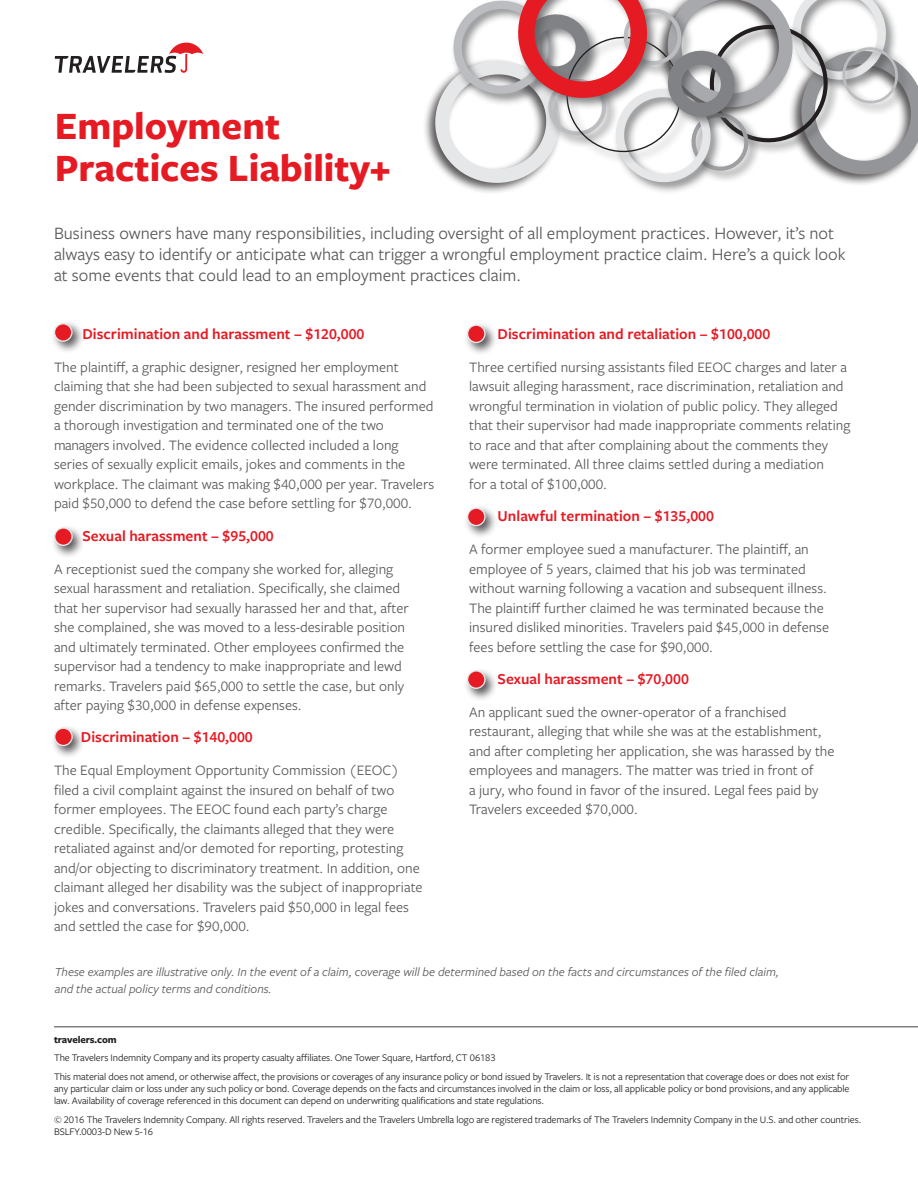
<style>
.page{position:relative;width:918px;height:1188px;background:#fff}
.page>*{position:absolute;margin:0;border:0;box-sizing:border-box;transform-origin:0 0}
.t1{font:700 40.2px/42px "Freight Sans Pro";color:#e51a23}
.Body_copy{font:18px/21px "Freight Sans Pro";color:#57585a}
.Body_copy-2{font:600 15.75px "Freight Sans Pro";color:#e51a23}
.Body_copy-3{font:15px/19.5px "Freight Sans Pro";color:#57585a}
.Body_copy-4{font:italic 12.75px/16.5px "Freight Sans Pro";color:#57585a}
.Disclaimer{font:10.5px/12px "Freight Sans Pro";letter-spacing:-.01em;color:#231f20;text-align:justify}
.Disclaimer-2{font:700 10.5px "Freight Sans Pro";letter-spacing:-.01em;color:#231f20}
</style>
<div class="page">
<svg style="left:55px;top:43px;width:148px;height:30px"></svg>
<hr style="left:54px;top:1026px;width:864px;height:1px;background:#57585a">
<div style="left:422px;top:57px;width:140px;height:138px;background:#231f20;opacity:.75"></div>
<div style="left:612px;top:86px;width:111px;height:109px;background:#57585a;opacity:.75"></div>
<svg style="left:436px;top:0;width:482px;height:186px"></svg>
<div style="left:51px;top:320px;width:34px;height:34px;background:#231f20;opacity:.75"></div>
<div style="left:54px;top:324px;width:18px;height:17px;background:#e51a23;border-radius:50%"></div>
<div style="left:54px;top:323px;width:19px;height:19px;border:1px solid #e6e7e9;border-radius:50%"></div>
<div style="left:51px;top:524px;width:34px;height:34px;background:#231f20;opacity:.75"></div>
<div style="left:55px;top:528px;width:17px;height:17px;background:#e51a23;border-radius:50%"></div>
<div style="left:54px;top:527px;width:19px;height:19px;border:1px solid #e6e7e9;border-radius:50%"></div>
<div style="left:51px;top:725px;width:34px;height:34px;background:#231f20;opacity:.75"></div>
<div style="left:55px;top:728px;width:17px;height:18px;background:#e51a23;border-radius:50%"></div>
<div style="left:54px;top:727px;width:19px;height:19px;border:1px solid #e6e7e9;border-radius:50%"></div>
<div style="left:464px;top:321px;width:34px;height:35px;background:#231f20;opacity:.75"></div>
<div style="left:468px;top:325px;width:17px;height:18px;background:#e51a23;border-radius:50%"></div>
<div style="left:467px;top:324px;width:19px;height:19px;border:1px solid #e6e7e9;border-radius:50%"></div>
<div style="left:464px;top:505px;width:34px;height:34px;background:#231f20;opacity:.75"></div>
<div style="left:468px;top:508px;width:17px;height:18px;background:#e51a23;border-radius:50%"></div>
<div style="left:467px;top:507px;width:19px;height:19px;border:1px solid #e6e7e9;border-radius:50%"></div>
<div style="left:464px;top:667px;width:34px;height:34px;background:#231f20;opacity:.75"></div>
<div style="left:468px;top:671px;width:17px;height:17px;background:#e51a23;border-radius:50%"></div>
<div style="left:467px;top:670px;width:19px;height:19px;border:1px solid #e6e7e9;border-radius:50%"></div>
<p class="t1" style="left:55px;top:103px;width:337px">Employment<br>Practices Liability+</p>
<p class="Body_copy" style="left:54px;top:222px;width:793px">Business owners have many responsibilities, including oversight of all employment practices. However, it’s not always easy to identify or anticipate what can trigger a wrongful employment practice claim. Here’s a quick look at some events that could lead to an employment practices claim.</p>
<p class="Body_copy-2" style="left:83px;top:323px;width:284px">Discrimination and harassment – $120,000</p>
<p class="Body_copy-3" style="left:54px;top:357px;width:382px">The plaintiff, a graphic designer, resigned her employment claiming that she had been subjected to sexual harassment and gender discrimination by two managers. The insured performed a thorough investigation and terminated one of the two managers involved. The evidence collected included a long series of sexually explicit emails, jokes and comments in the workplace. The claimant was making $40,000 per year. Travelers paid $50,000 to defend the case before settling for $70,000.</p>
<p class="Body_copy-2" style="left:83px;top:525px;width:193px">Sexual harassment – $95,000</p>
<p class="Body_copy-3" style="left:54px;top:558px;width:356px">A receptionist sued the company she worked for, alleging sexual harassment and retaliation. Specifically, she claimed that her supervisor had sexually harassed her and that, after she complained, she was moved to a less-desirable position and ultimately terminated. Other employees confirmed the supervisor had a tendency to make inappropriate and lewd remarks. Travelers paid $65,000 to settle the case, but only after paying $30,000 in defense expenses.</p>
<p class="Body_copy-2" style="left:81px;top:727px;width:173px">Discrimination – $140,000</p>
<p class="Body_copy-3" style="left:54px;top:760px;width:370px">The Equal Employment Opportunity Commission (EEOC) filed a civil complaint against the insured on behalf of two former employees. The EEOC found each party’s charge credible. Specifically, the claimants alleged that they were retaliated against and/or demoted for reporting, protesting and/or objecting to discriminatory treatment. In addition, one claimant alleged her disability was the subject of inappropriate jokes and conversations. Travelers paid $50,000 in legal fees and settled the case for $90,000.</p>
<p class="Body_copy-2" style="left:498px;top:323px;width:274px">Discrimination and retaliation – $100,000</p>
<p class="Body_copy-3" style="left:469px;top:357px;width:383px">Three certified nursing assistants filed EEOC charges and later a lawsuit alleging harassment, race discrimination, retaliation and wrongful termination in violation of public policy. They alleged that their supervisor had made inappropriate comments relating to race and that after complaining about the comments they were terminated. All three claims settled during a mediation<br>for a total of $100,000.</p>
<p class="Body_copy-2" style="left:498px;top:505px;width:218px">Unlawful termination – $135,000</p>
<p class="Body_copy-3" style="left:469px;top:539px;width:362px">A former employee sued a manufacturer. The plaintiff, an employee of 5 years, claimed that his job was terminated without warning following a vacation and subsequent illness.<br>The plaintiff further claimed he was terminated because the insured disliked minorities. Travelers paid $45,000 in defense fees before settling the case for $90,000.</p>
<p class="Body_copy-2" style="left:498px;top:668px;width:193px">Sexual harassment – $70,000</p>
<p class="Body_copy-3" style="left:469px;top:702px;width:367px">An applicant sued the owner-operator of a franchised restaurant, alleging that while she was at the establishment, and after completing her application, she was harassed by the employees and managers. The matter was tried in front of<br>a jury, who found in favor of the insured. Legal fees paid by Travelers exceeded $70,000.</p>
<p class="Body_copy-4" style="left:55px;top:963px;width:726px">These examples are illustrative only. In the event of a claim, coverage will be determined based on the facts and circumstances of the filed claim, and the actual policy terms and conditions.</p>
<p class="Disclaimer-2" style="left:54px;top:1032px;width:64px">travelers.com</p>
<p class="Disclaimer" style="left:54px;top:1051px;width:443px">The Travelers Indemnity Company and its property casualty affiliates. One Tower Square, Hartford, CT 06183</p>
<p class="Disclaimer" style="left:54px;top:1070px;width:797px">This material does not amend, or otherwise affect, the provisions or coverages of any insurance policy or bond issued by Travelers. It is not a representation that coverage does or does not exist for any particular claim or loss under any such policy or bond. Coverage depends on the facts and circumstances involved in the claim or loss, all applicable policy or bond provisions, and any applicable law. Availability of coverage referenced in this document can depend on underwriting qualifications and state regulations.</p>
<p class="Disclaimer" style="left:54px;top:1113px;width:809px">© 2016 The Travelers Indemnity Company. All rights reserved. Travelers and the Travelers Umbrella logo are registered trademarks of The Travelers Indemnity Company in the U.S. and other countries.<br>BSLFY.0003-D New 5-16</p>
</div>
